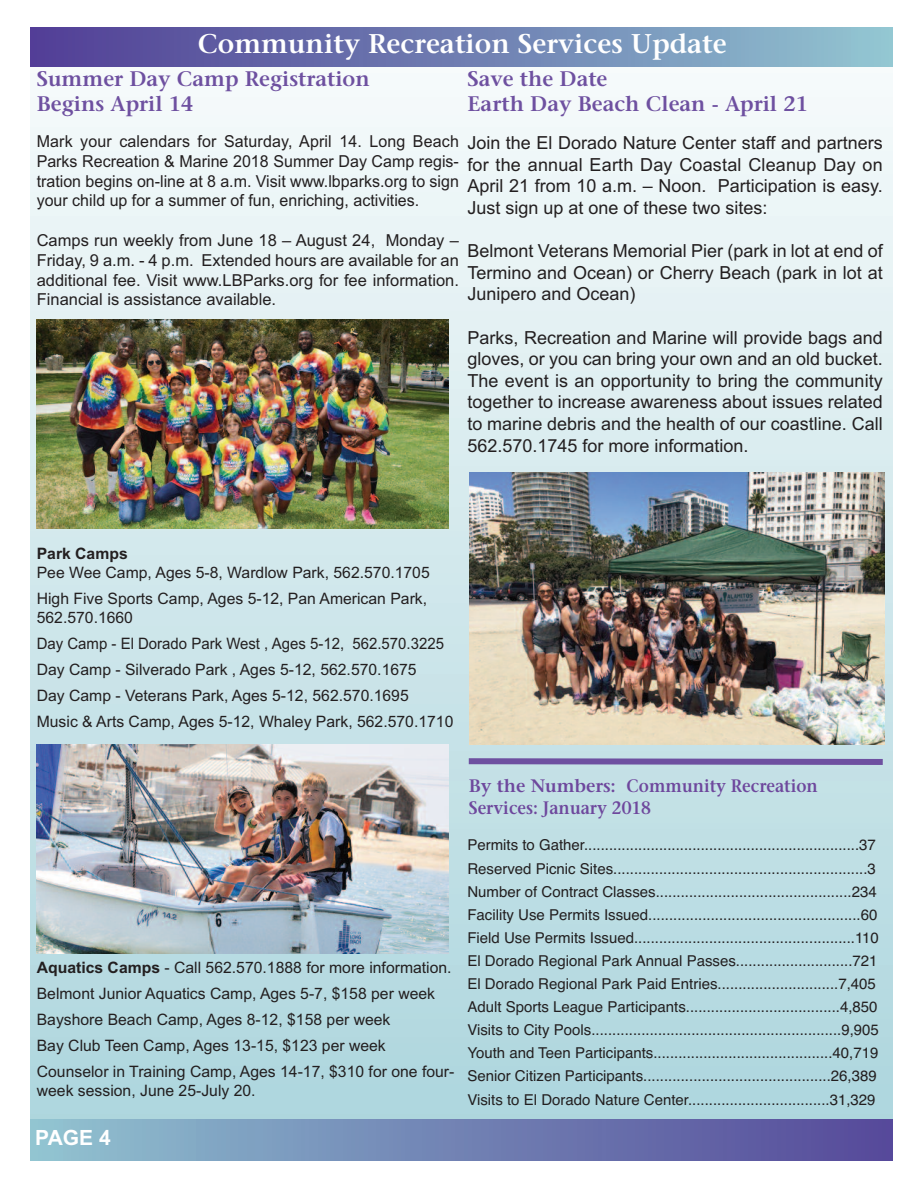
<style>
.page{position:relative;width:918px;height:1188px;background:#fff}
.page>*{position:absolute;margin:0;border:0;box-sizing:border-box;transform-origin:0 0}
.t1{font:600 27px "Stone Serif";color:#fff}
.t2{font:600 21px/25.2px "Stone Serif";color:#6e50a0}
.t3{font:700 21px "Arial";color:#fff}
.t4{font:18px/21.6px "Arial";color:#231f20;text-align:justify}
.t5{font:600 18px/21.6px "Stone Serif";color:#6e489d}
.t6{font:16.5px/19.8px "Arial";color:#231f20;text-align:justify}
.t7{font:15.75px/26.1px "Arial";color:#231f20}
.t8{font:700 15.75px "Arial";color:#231f20}
.t9{font:15px/23.1px "Helvetica";color:#231f20}
.s1{font-weight:700}
</style>
<div class="page">
<div style="left:30px;top:27px;width:863px;height:1133px;background:linear-gradient(to bottom,#f7faf9,#a9d3db)"></div>
<div style="left:30px;top:27px;width:863px;height:40px;background:linear-gradient(to right,#503c95,#90c3d0)"></div>
<div style="left:30px;top:1120px;width:863px;height:40px;background:linear-gradient(to right,#8fc1d0,#544799)"></div>
<svg style="left:463px;top:755px;width:426px;height:13px;background:#9d9fc6"></svg>
<img style="left:37px;top:319px;width:411px;height:209px">
<img style="left:37px;top:744px;width:411px;height:209px">
<img style="left:469px;top:473px;width:415px;height:271px">
<h1 class="t1" style="left:198px;top:33px;width:530px">Community Recreation Services Update</h1>
<h2 class="t2" style="left:37px;top:69px;width:335px">Summer Day Camp Registration<br>Begins April 14</h2>
<h2 class="t2" style="left:467px;top:69px;width:342px">Save the Date<br>Earth Day Beach Clean - April 21</h2>
<p class="t6" style="left:37px;top:131px;width:424px">Mark your calendars for Saturday, April 14. Long Beach Parks Recreation &amp; Marine 2018 Summer Day Camp regis&shy;tration begins on-line at 8 a.m. Visit www.lbparks.org to sign your child up for a summer of fun, enriching, activities.</p>
<p class="t6" style="left:37px;top:230px;width:424px">Camps run weekly from June 18 – August 24, Monday – Friday, 9 a.m. - 4 p.m. Extended hours are available for an additional fee. Visit www.LBParks.org for fee information.<br>Financial is assistance available.</p>
<p class="t4" style="left:467px;top:132px;width:417px">Join the El Dorado Nature Center staff and partners for the annual Earth Day Coastal Cleanup Day on April 21 from 10 a.m. – Noon. Participation is easy.<br>Just sign up at one of these two sites:</p>
<p class="t4" style="left:467px;top:240px;width:417px">Belmont Veterans Memorial Pier (park in lot at end of Termino and Ocean) or Cherry Beach (park in lot at Junipero and Ocean)</p>
<p class="t4" style="left:467px;top:327px;width:417px">Parks, Recreation and Marine will provide bags and gloves, or you can bring your own and an old bucket.<br>The event is an opportunity to bring the community together to increase awareness about issues related to marine debris and the health of our coastline. Call 562.570.1745 for more information.</p>
<p class="t8" style="left:37px;top:544px;width:93px">Park Camps</p>
<p class="t7" style="left:37px;top:559px;width:395px">Pee Wee Camp, Ages 5-8, Wardlow Park, 562.570.1705<br>High Five Sports Camp, Ages 5-12, Pan American Park,</p>
<p class="t7" style="left:37px;top:604px;width:418px">562.570.1660<br>Day Camp - El Dorado Park West , Ages 5-12, 562.570.3225<br>Day Camp - Silverado Park , Ages 5-12, 562.570.1675<br>Day Camp - Veterans Park, Ages 5-12, 562.570.1695<br>Music &amp; Arts Camp, Ages 5-12, Whaley Park, 562.570.1710</p>
<p class="t7" style="left:37px;top:954px;width:419px"><span class="s1">Aquatics Camps</span> - Call 562.570.1888 for more information.<br>Belmont Junior Aquatics Camp, Ages 5-7, $158 per week Bayshore Beach Camp, Ages 8-12, $158 per week<br>Bay Club Teen Camp, Ages 13-15, $123 per week Counselor in Training Camp, Ages 14-17, $310 for one four-</p>
<p class="t7" style="left:37px;top:1078px;width:220px">week session, June 25-July 20.</p>
<h2 class="t3" style="left:35px;top:1125px;width:77px">PAGE 4</h2>
<p class="t5" style="left:469px;top:777px;width:351px">By the Numbers: Community Recreation<br>Services: January 2018</p>
<p class="t9" style="left:467px;top:834px;width:413px">Permits to Gather..................................................................37<br>Reserved Picnic Sites.............................................................3<br>Number of Contract Classes...............................................234<br>Facility Use Permits Issued...................................................60<br>Field Use Permits Issued.....................................................110<br>El Dorado Regional Park Annual Passes............................721<br>El Dorado Regional Park Paid Entries.............................7,405<br>Adult Sports League Participants.....................................4,850<br>Visits to City Pools............................................................9,905<br>Youth and Teen Participants...........................................40,719<br>Senior Citizen Participants.............................................26,389<br>Visits to El Dorado Nature Center..................................31,329</p>
</div>
